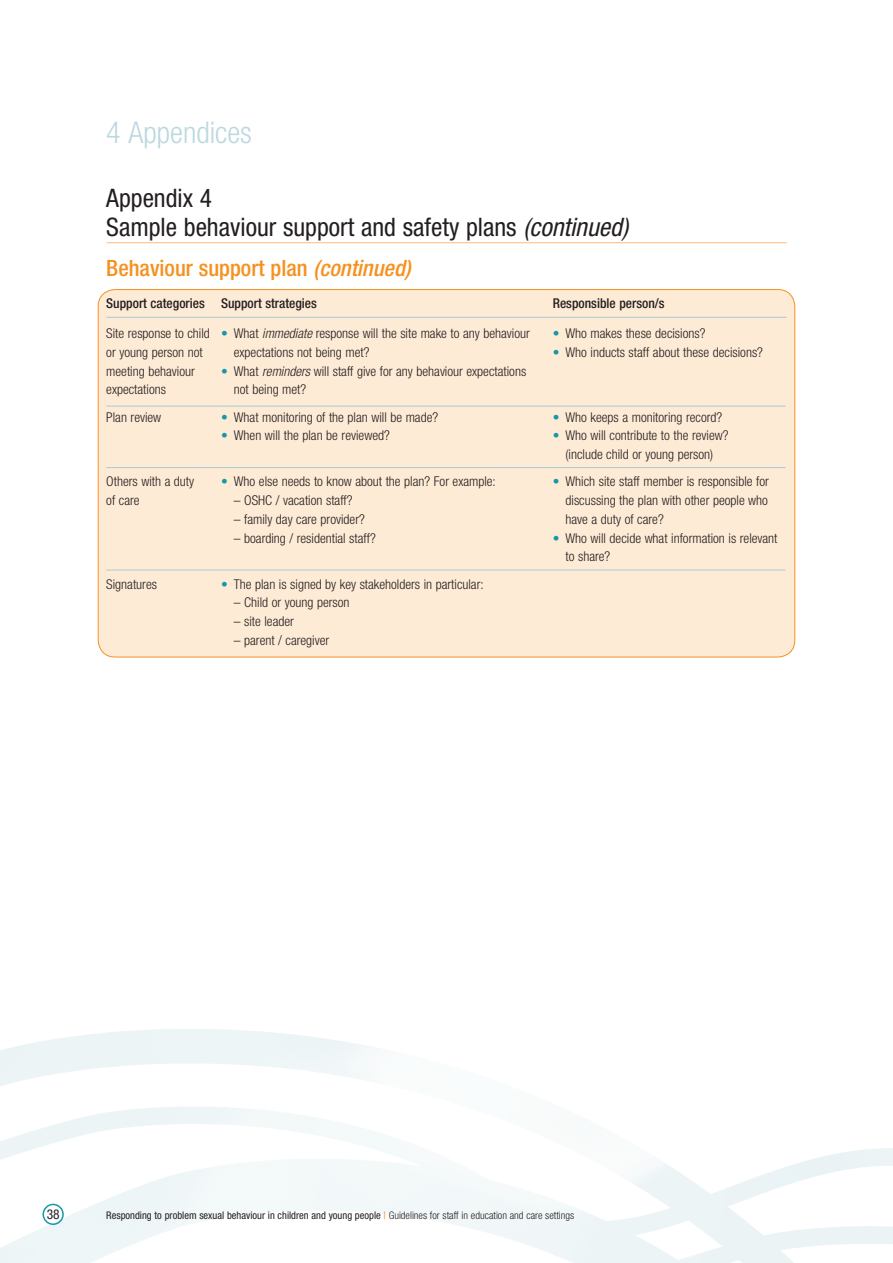
<style>
.page{position:relative;width:893px;height:1263px;background:#fff}
.page>*{position:absolute;margin:0;border:0;box-sizing:border-box;transform-origin:0 0}
._1__Level_1_heading{font:300 condensed 30px "Helvetica Neue";color:#bcd8df}
._2__Level_2_heading{font:condensed 25.5px/28.5px "Helvetica Neue";color:#231f20}
._3__Level_3_heading{font:500 condensed 22.5px "Helvetica Neue";color:#f69120}
._6__Body_copy_bullet{font:300 condensed 13.5px/18.8px "Helvetica Neue";color:#231f20}
._5B_Body_copy_checkl{font:300 condensed 13.5px/18.8px "Helvetica Neue";color:#231f20}
._7__Body_copy_bullet{font:300 condensed 13.5px "Helvetica Neue";color:#231f20}
._5B_Body_copy_checkl-2{font:500 condensed 13.5px "Helvetica Neue";color:#231f20}
._5_body_copy_standar{font:condensed 13.5px "Helvetica Neue";color:#231f20}
._5_body_copy_standar-2{font:condensed 10.5px "Helvetica Neue";color:#231f20}
.s1{font-style:italic}
.s2{color:#1399a8}
.s3{color:#f69120}
.s4{font-weight:300}
</style>
<div class="page">
<img style="left:0;top:1029px;width:893px;height:234px">
<hr style="left:106px;top:242px;width:681px;height:1px;background:#fbba76">
<div style="left:43px;top:1204px;width:21px;height:21px;border:2px solid #1399a8;border-radius:50%"></div>
<div style="left:98px;top:290px;width:697px;height:367px;background:#feebd6;border-radius:17px"></div>
<hr style="left:106px;top:317px;width:681px;height:1px;background:#a6cdd5">
<hr style="left:106px;top:467px;width:680px;height:1px;background:#a6cdd5">
<hr style="left:106px;top:570px;width:680px;height:1px;background:#a6cdd5">
<hr style="left:106px;top:406px;width:680px;height:1px;background:#a6cdd5">
<p class="_1__Level_1_heading" style="left:106px;top:115px;width:147px">4 Appendices</p>
<p class="_2__Level_2_heading" style="left:106px;top:184px;width:523px">Appendix 4<br>Sample behaviour support and safety plans <span class="s1">(continued)</span></p>
<p class="_3__Level_3_heading" style="left:106px;top:255px;width:306px">Behaviour support plan <span class="s1">(continued)</span></p>
<p class="_5B_Body_copy_checkl-2" style="left:106px;top:296px;width:212px">Support categories Support strategies</p>
<p class="_5B_Body_copy_checkl-2" style="left:553px;top:296px;width:113px">Responsible person/s</p>
<p class="_5B_Body_copy_checkl" style="left:106px;top:324px;width:105px">Site response to child or young person not meeting behaviour expectations</p>
<p class="_5B_Body_copy_checkl" style="left:106px;top:407px;width:56px">Plan review</p>
<p class="_6__Body_copy_bullet" style="left:553px;top:324px;width:154px"><span class="s2">•</span> Who makes these decisions?</p>
<p class="_6__Body_copy_bullet" style="left:553px;top:343px;width:212px"><span class="s2">•</span> Who inducts staff about these decisions?</p>
<p class="_6__Body_copy_bullet" style="left:234px;top:324px;width:297px;text-indent:-13px"><span class="s2">•</span> What <span class="s1">immediate</span> response will the site make to any behaviour expectations not being met?</p>
<p class="_6__Body_copy_bullet" style="left:234px;top:361px;width:294px;text-indent:-13px"><span class="s2">•</span> What <span class="s1">reminders</span> will staff give for any behaviour expectations not being met?</p>
<p class="_6__Body_copy_bullet" style="left:221px;top:407px;width:219px"><span class="s2">•</span> What monitoring of the plan will be made?</p>
<p class="_6__Body_copy_bullet" style="left:221px;top:426px;width:170px"><span class="s2">•</span> When will the plan be reviewed?</p>
<p class="_6__Body_copy_bullet" style="left:221px;top:472px;width:276px"><span class="s2">•</span> Who else needs to know about the plan? For example:</p>
<p class="_6__Body_copy_bullet" style="left:234px;top:491px;width:120px">– OSHC / vacation staff?</p>
<p class="_6__Body_copy_bullet" style="left:234px;top:510px;width:132px">– family day care provider?</p>
<p class="_6__Body_copy_bullet" style="left:234px;top:528px;width:143px">– boarding / residential staff?</p>
<p class="_7__Body_copy_bullet" style="left:221px;top:576px;width:264px"><span class="s2">•</span> The plan is signed by key stakeholders in particular:</p>
<p class="_7__Body_copy_bullet" style="left:234px;top:595px;width:117px">– Child or young person</p>
<p class="_7__Body_copy_bullet" style="left:234px;top:614px;width:62px">– site leader</p>
<p class="_7__Body_copy_bullet" style="left:234px;top:632px;width:97px">– parent / caregiver</p>
<p class="_6__Body_copy_bullet" style="left:553px;top:407px;width:171px"><span class="s2">•</span> Who keeps a monitoring record?</p>
<p class="_6__Body_copy_bullet" style="left:553px;top:426px;width:177px;text-align:center"><span class="s2">•</span> Who will contribute to the review? (include child or young person)</p>
<p class="_6__Body_copy_bullet" style="left:566px;top:472px;width:205px;text-align:justify;text-indent:-13px"><span class="s2">•</span> Which site staff member is responsible for discussing the plan with other people who have a duty of care?</p>
<p class="_6__Body_copy_bullet" style="left:566px;top:528px;width:213px;text-indent:-13px"><span class="s2">•</span> Who will decide what information is relevant to share?</p>
<p class="_5B_Body_copy_checkl" style="left:106px;top:472px;width:89px">Others with a duty of care</p>
<p class="_5B_Body_copy_checkl" style="left:106px;top:574px;width:52px">Signatures</p>
<p class="_5_body_copy_standar" style="left:47px;top:1206px;width:14px">38</p>
<p class="_5_body_copy_standar-2" style="left:106px;top:1209px;width:469px">Responding to problem sexual behaviour in children and young people <span class="s3">|</span> <span class="s4">Guidelines for staff in education and care settings</span></p>
</div>
